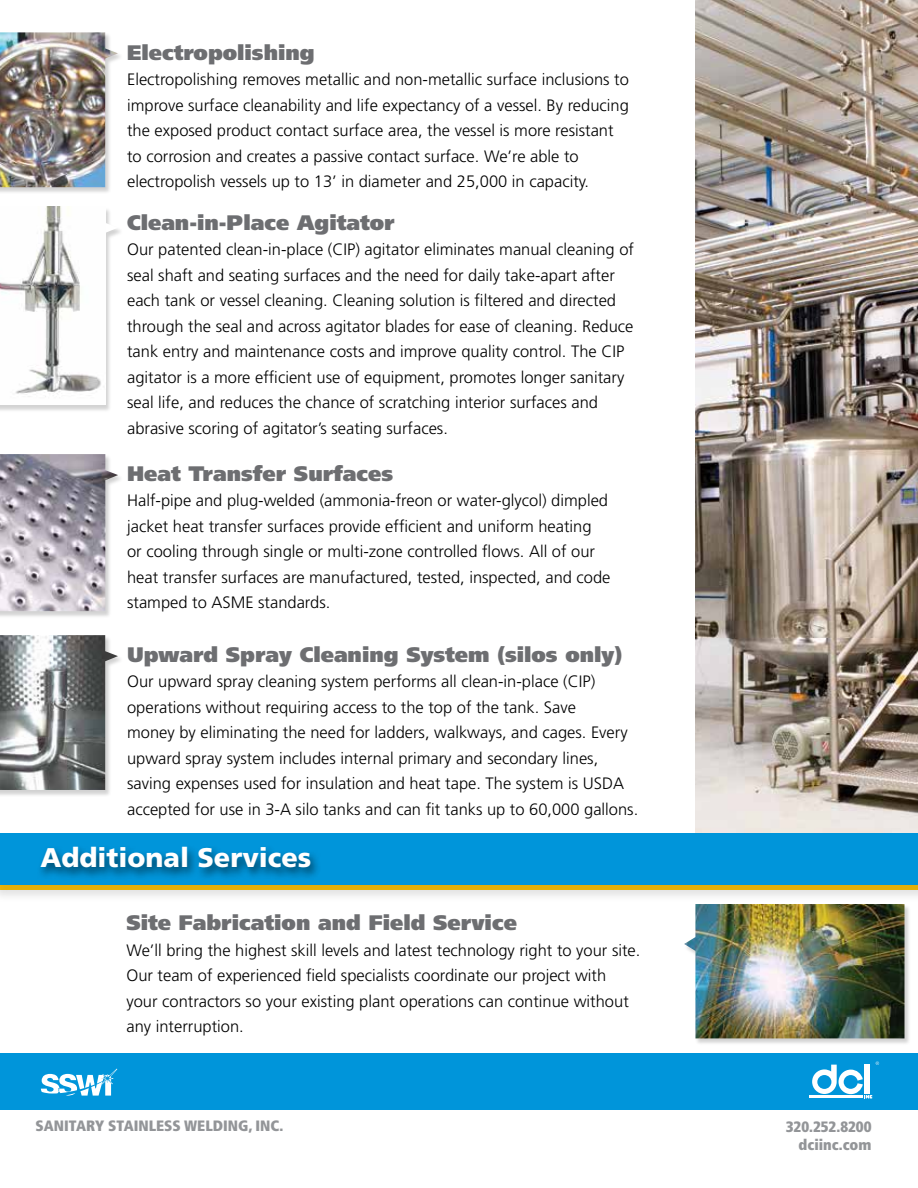
<style>
.page{position:relative;width:918px;height:1188px;background:#fff}
.page>*{position:absolute;margin:0;border:0;box-sizing:border-box;transform-origin:0 0}
.t1{font:900 27px "Frutiger";color:#fff}
.t2{font:900 21px "Frutiger";color:#6d6e71}
.t3{font:300 16.5px/25.5px "Frutiger";color:#000}
.t4{font:900 condensed 15px/18px "Frutiger";color:#939598;text-align:right}
</style>
<div class="page">
<div style="left:684px;top:904px;width:227px;height:142px;background:#000;opacity:.18"></div>
<img style="left:684px;top:904px;width:220px;height:134px">
<div style="left:0;top:1053px;width:918px;height:56px;background:#0095da"></div>
<hr style="left:809px;top:1096px;width:54px;height:2px;background:#fff">
<svg style="left:812px;top:1062px;width:67px;height:36px"></svg>
<div style="left:0;top:33px;width:124px;height:162px;background:#000;opacity:.18"></div>
<img style="left:0;top:32px;width:118px;height:155px">
<div style="left:0;top:207px;width:124px;height:206px;background:#000;opacity:.18"></div>
<svg style="left:105px;top:207px;width:13px;height:198px"></svg>
<img style="left:0;top:207px;width:105px;height:198px">
<div style="left:0;top:454px;width:124px;height:165px;background:#000;opacity:.18"></div>
<img style="left:0;top:454px;width:118px;height:157px">
<img style="left:695px;top:0;width:223px;height:833px">
<div style="left:0;top:836px;width:918px;height:68px;background:#000;opacity:.12"></div>
<div style="left:0;top:833px;width:918px;height:52px;background:#0095da"></div>
<div style="left:36px;top:844px;width:285px;height:37px;background:#000;opacity:.55"></div>
<div style="left:0;top:635px;width:124px;height:162px;background:#000;opacity:.18"></div>
<img style="left:0;top:635px;width:118px;height:155px">
<svg style="left:41px;top:1069px;width:76px;height:27px"></svg>
<p class="t2" style="left:127px;top:40px;width:189px">Electropolishing</p>
<p class="t3" style="left:127px;top:67px;width:503px">Electropolishing removes metallic and non-metallic surface inclusions to improve surface cleanability and life expectancy of a vessel. By reducing the exposed product contact surface area, the vessel is more resistant to corrosion and creates a passive contact surface. We’re able to electropolish vessels up to 13’ in diameter and 25,000 in capacity.</p>
<p class="t2" style="left:127px;top:210px;width:269px">Clean-in-Place Agitator</p>
<p class="t3" style="left:127px;top:237px;width:508px">Our patented clean-in-place (CIP) agitator eliminates manual cleaning of seal shaft and seating surfaces and the need for daily take-apart after each tank or vessel cleaning. Cleaning solution is filtered and directed through the seal and across agitator blades for ease of cleaning. Reduce tank entry and maintenance costs and improve quality control. The CIP agitator is a more efficient use of equipment, promotes longer sanitary seal life, and reduces the chance of scratching interior surfaces and abrasive scoring of agitator’s seating surfaces.</p>
<p class="t2" style="left:127px;top:460px;width:268px">Heat Transfer Surfaces</p>
<p class="t3" style="left:127px;top:488px;width:485px">Half-pipe and plug-welded (ammonia-freon or water-glycol) dimpled jacket heat transfer surfaces provide efficient and uniform heating<br>or cooling through single or multi-zone controlled flows. All of our heat transfer surfaces are manufactured, tested, inspected, and code stamped to ASME standards.</p>
<p class="t2" style="left:127px;top:642px;width:497px">Upward Spray Cleaning System (silos only)</p>
<p class="t3" style="left:127px;top:669px;width:513px">Our upward spray cleaning system performs all clean-in-place (CIP) operations without requiring access to the top of the tank. Save<br>money by eliminating the need for ladders, walkways, and cages. Every upward spray system includes internal primary and secondary lines, saving expenses used for insulation and heat tape. The system is USDA accepted for use in 3-A silo tanks and can fit tanks up to 60,000 gallons.</p>
<h1 class="t1" style="left:40px;top:842px;width:272px">Additional Services</h1>
<p class="t2" style="left:126px;top:910px;width:392px">Site Fabrication and Field Service</p>
<p class="t3" style="left:126px;top:937px;width:516px">We’ll bring the highest skill levels and latest technology right to your site.<br>Our team of experienced field specialists coordinate our project with your contractors so your existing plant operations can continue without any interruption.</p>
<p class="t4" style="left:36px;top:1117px;width:249px">SANITARY STAINLESS WELDING, INC.</p>
<p class="t4" style="left:786px;top:1117px;width:87px">320.252.8200 dciinc.com</p>
</div>
